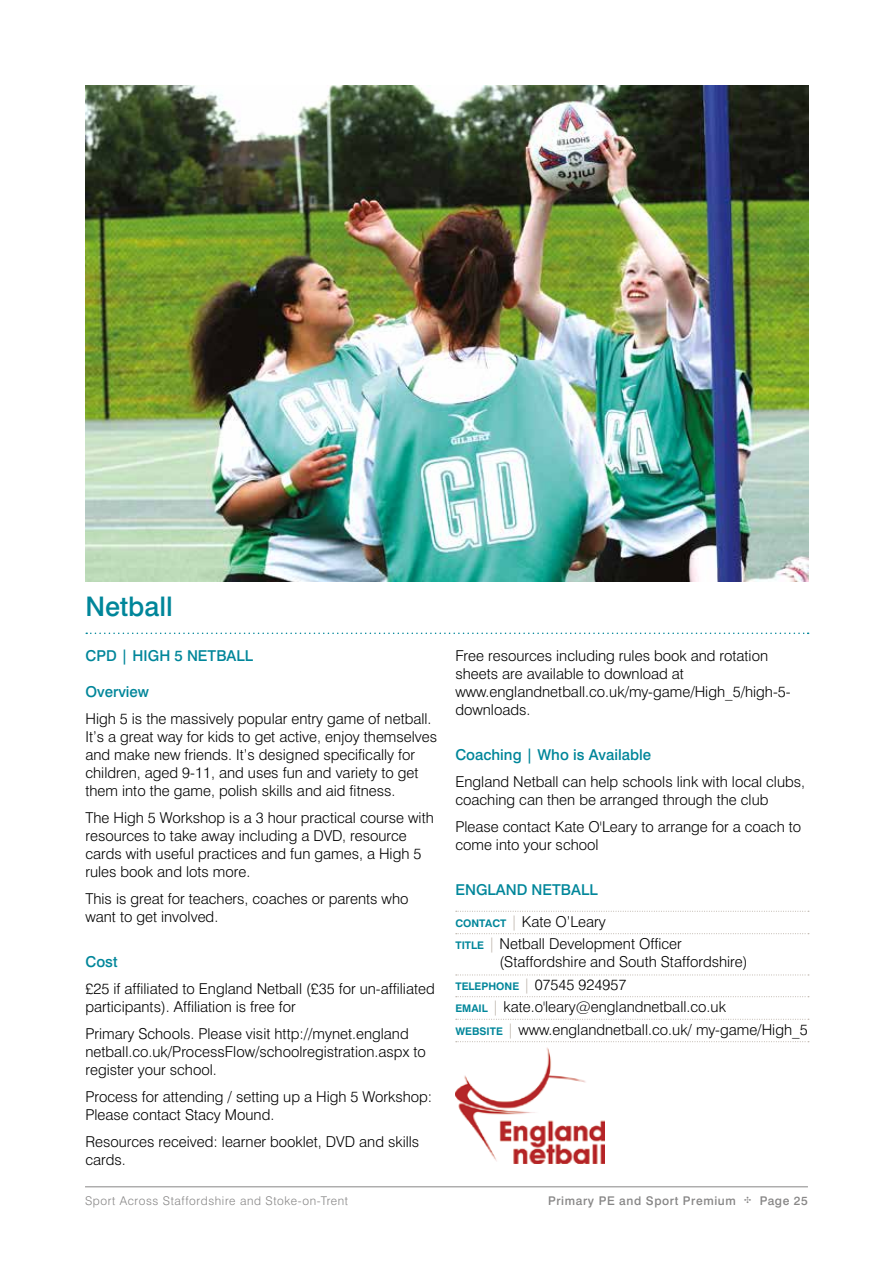
<style>
.page{position:relative;width:893px;height:1263px;background:#fff}
.page>*{position:absolute;margin:0;border:0;box-sizing:border-box;transform-origin:0 0}
.t1{font:500 27px "Swiss 721 BT";color:#00869a}
.t2{font:300 15px/18px "Swiss 721 BT";color:#000}
.t3{font:500 15px/31.5px "Swiss 721 BT";color:#00869a}
.t4{font:300 12px "Swiss 721 BT";letter-spacing:.05em;color:#878686}
.t5{font:500 12px "Swiss 721 BT";letter-spacing:.05em;color:#878686}
.s1{font-weight:700;font-size:10.5px}
.s2{font-weight:300;color:#b5aba1}
.s3{font-weight:300;color:#000}
.s4{font-weight:700;font-size:10.5px;color:#00869a}
.s5{color:#b5aba1}
</style>
<div class="page">
<hr style="left:85px;top:1186px;width:723px;height:1px;background:#878686">
<img style="left:85px;top:85px;width:723px;height:497px">
<svg style="left:86px;top:632px;width:723px;height:2px"></svg>
<svg style="left:456px;top:911px;width:353px;height:1px"></svg>
<svg style="left:456px;top:933px;width:353px;height:1px"></svg>
<svg style="left:456px;top:974px;width:353px;height:1px"></svg>
<svg style="left:456px;top:996px;width:353px;height:1px"></svg>
<svg style="left:456px;top:1019px;width:353px;height:1px"></svg>
<svg style="left:456px;top:1041px;width:353px;height:1px"></svg>
<img style="left:455px;top:1047px;width:150px;height:116px">
<h1 class="t1" style="left:85px;top:590px;width:89px">Netball</h1>
<p class="t3" style="left:85px;top:640px;width:169px">CPD | HIGH 5 NETBALL</p>
<p class="t3" style="left:85px;top:676px;width:65px">Overview</p>
<p class="t2" style="left:85px;top:710px;width:353px">High 5 is the massively popular entry game of netball.<br>It’s a great way for kids to get active, enjoy themselves and make new friends. It’s designed specifically for children, aged 9-11, and uses fun and variety to get them into the game, polish skills and aid fitness.</p>
<p class="t2" style="left:85px;top:809px;width:350px">The High 5 Workshop is a 3 hour practical course with resources to take away including a DVD, resource cards with useful practices and fun games, a High 5 rules book and lots more.</p>
<p class="t2" style="left:85px;top:890px;width:325px">This is great for teachers, coaches or parents who want to get involved.</p>
<p class="t3" style="left:85px;top:946px;width:34px">Cost</p>
<p class="t2" style="left:85px;top:980px;width:351px">£25 if affiliated to England Netball (£35 for un-affiliated participants). Affiliation is free for</p>
<p class="t2" style="left:85px;top:1025px;width:342px">Primary Schools. Please visit http://mynet.england netball.co.uk/ProcessFlow/schoolregistration.aspx to register your school.</p>
<p class="t2" style="left:85px;top:1088px;width:348px">Process for attending / setting up a High 5 Workshop:<br>Please contact Stacy Mound.</p>
<p class="t2" style="left:85px;top:1133px;width:335px">Resources received: learner booklet, DVD and skills cards.</p>
<p class="t2" style="left:455px;top:647px;width:337px">Free resources including rules book and rotation sheets are available to download at www.englandnetball.co.uk/my-game/High_5/high-5- downloads.</p>
<p class="t3" style="left:455px;top:739px;width:197px">Coaching | Who is Available</p>
<p class="t2" style="left:455px;top:773px;width:351px">England Netball can help schools link with local clubs, coaching can then be arranged through the club</p>
<p class="t2" style="left:455px;top:818px;width:347px">Please contact Kate O'Leary to arrange for a coach to come into your school</p>
<p class="t3" style="left:455px;top:874px;width:152px">ENGLAND NETBALL<br><span class="s1">CONTACT</span> <span class="s2">|</span> <span class="s3">Kate O’Leary</span></p>
<p class="t2" style="left:500px;top:935px;width:250px;text-indent:-44px"><span class="s4">TITLE</span> <span class="s5">|</span> Netball Development Officer (Staffordshire and South Staffordshire)</p>
<p class="t2" style="left:455px;top:973px;width:354px;line-height:22.5px"><span class="s4">TELEPHONE</span> <span class="s5">|</span> 07545 924957<br><span class="s4">EMAIL</span> <span class="s5">|</span> kate.o'leary@englandnetball.co.uk<br><span class="s4">WEBSITE</span> <span class="s5">|</span> www.englandnetball.co.uk/ my-game/High_5</p>
<p class="t4" style="left:85px;top:1193px;width:265px">Sport Across Staffordshire and Stoke-on-Trent</p>
<p class="t5" style="left:548px;top:1193px;width:261px">Primary PE and Sport Premium ✣ Page 25</p>
</div>
